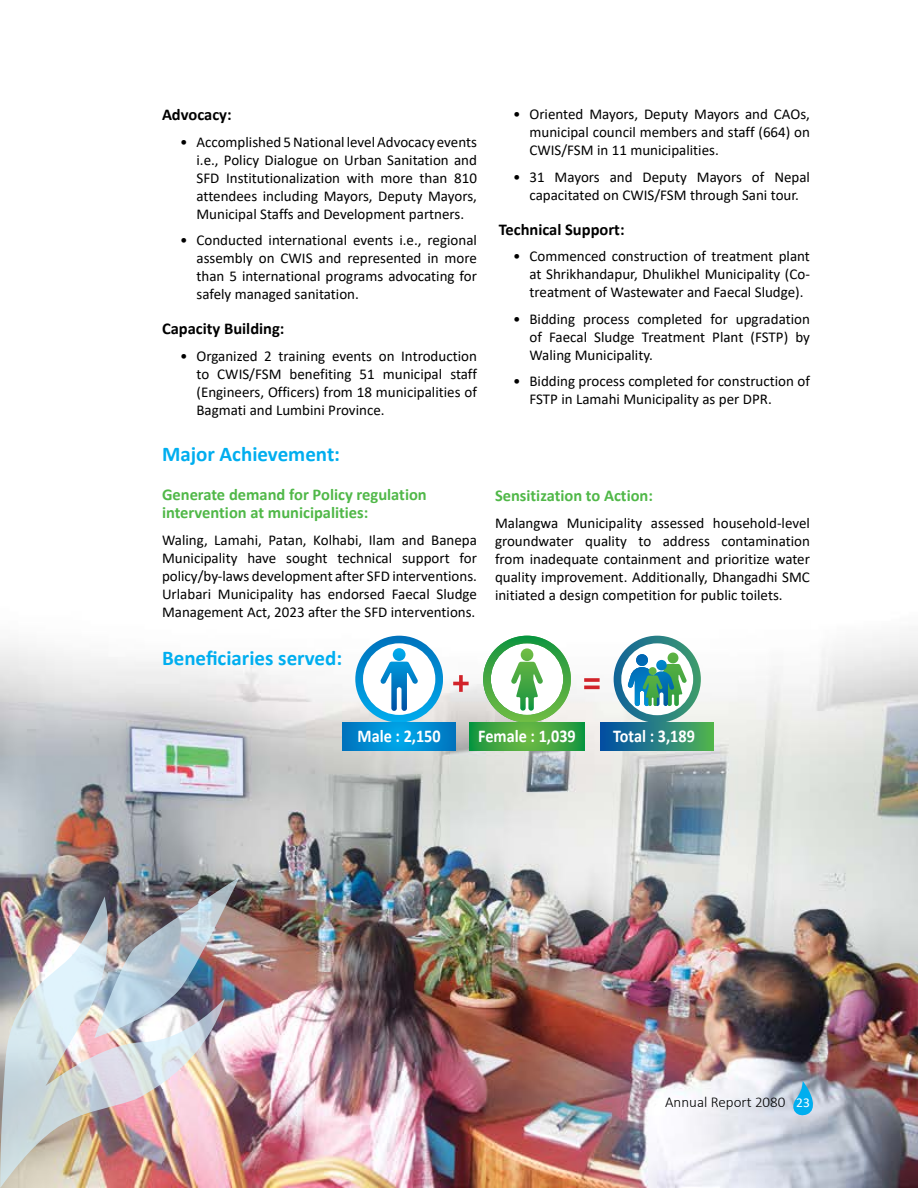
<style>
.page{position:relative;width:918px;height:1188px;background:#fff}
.page>*{position:absolute;margin:0;border:0;box-sizing:border-box;transform-origin:0 0}
.t1{font:700 21px "Calibri";color:#00aeef}
.t2{font:700 18px "Calibri";color:#fff;scale:.9 1}
.t3{font:700 16.5px/18px "Calibri";color:#50b848}
.t4{font:700 16.5px "Calibri";color:#000}
.t5{font:15px/18px "Calibri";color:#000;text-align:justify}
.t6{font:300 15px "Calibri";color:#000}
.s1{font-weight:400;font-size:13.5px;color:#fff}
</style>
<div class="page">
<img style="left:0;top:635px;width:918px;height:553px">
<svg style="left:355px;top:636px;width:88px;height:87px"></svg>
<svg style="left:483px;top:636px;width:88px;height:87px"></svg>
<svg style="left:453px;top:675px;width:16px;height:17px"></svg>
<svg style="left:584px;top:678px;width:16px;height:4px"></svg>
<hr style="left:584px;top:686px;width:16px;height:3px;background:#d2232a">
<svg style="left:343px;top:723px;width:112px;height:27px"></svg>
<svg style="left:470px;top:723px;width:114px;height:27px"></svg>
<svg style="left:614px;top:636px;width:87px;height:87px"></svg>
<div style="left:601px;top:723px;width:112px;height:27px;background:linear-gradient(to right,#004daa,#50b256)"></div>
<img style="left:94px;top:877px;width:145px;height:161px">
<img style="left:0;top:897px;width:225px;height:291px">
<svg style="left:788px;top:1081px;width:29px;height:38px"></svg>
<p class="t4" style="left:162px;top:103px;width:71px">Advocacy:</p>
<p class="t5" style="left:196px;top:133px;width:282px;text-indent:-16px">• Accomplished 5 National level Advocacy events i.e., Policy Dialogue on Urban Sanitation and SFD Institutionalization with more than 810 attendees including Mayors, Deputy Mayors, Municipal Staffs and Development partners.</p>
<p class="t5" style="left:196px;top:231px;width:282px;text-indent:-16px">• Conducted international events i.e., regional assembly on CWIS and represented in more than 5 international programs advocating for safely managed sanitation.</p>
<p class="t4" style="left:162px;top:317px;width:124px">Capacity Building:</p>
<p class="t5" style="left:196px;top:347px;width:282px;text-indent:-16px">• Organized 2 training events on Introduction to CWIS/FSM benefiting 51 municipal staff (Engineers, Officers) from 18 municipalities of Bagmati and Lumbini Province.</p>
<h1 class="t1" style="left:162px;top:439px;width:180px">Major Achievement:</h1>
<p class="t3" style="left:162px;top:485px;width:266px">Generate demand for Policy regulation intervention at municipalities:</p>
<p class="t5" style="left:162px;top:530px;width:316px">Waling, Lamahi, Patan, Kolhabi, Ilam and Banepa Municipality have sought technical support for policy/by-laws development after SFD interventions.<br>Urlabari Municipality has endorsed Faecal Sludge Management Act, 2023 after the SFD interventions.</p>
<h1 class="t1" style="left:162px;top:643px;width:182px">Beneficiaries served:</h1>
<p class="t5" style="left:530px;top:105px;width:282px;text-indent:-16px">• Oriented Mayors, Deputy Mayors and CAOs, municipal council members and staff (664) on CWIS/FSM in 11 municipalities.</p>
<p class="t5" style="left:513px;top:167px;width:298px;text-align:center">• 31 Mayors and Deputy Mayors of Nepal capacitated on CWIS/FSM through Sani tour.</p>
<p class="t4" style="left:499px;top:218px;width:127px">Technical Support:</p>
<p class="t5" style="left:530px;top:247px;width:282px;text-indent:-16px">• Commenced construction of treatment plant at Shrikhandapur, Dhulikhel Municipality (Co&shy;treatment of Wastewater and Faecal Sludge).</p>
<p class="t5" style="left:530px;top:309px;width:282px;text-indent:-16px">• Bidding process completed for upgradation of Faecal Sludge Treatment Plant (FSTP) by Waling Municipality.</p>
<p class="t5" style="left:530px;top:372px;width:282px;text-indent:-16px">• Bidding process completed for construction of<br>FSTP in Lamahi Municipality as per DPR.</p>
<p class="t3" style="left:495px;top:487px;width:160px">Sensitization to Action:</p>
<p class="t5" style="left:495px;top:514px;width:316px">Malangwa Municipality assessed household-level groundwater quality to address contamination from inadequate containment and prioritize water quality improvement. Additionally, Dhangadhi SMC initiated a design competition for public toilets.</p>
<p class="t2" style="left:358px;top:723px;width:94px">Male : 2,150</p>
<p class="t2" style="left:478px;top:723px;width:110px">Female : 1,039</p>
<p class="t2" style="left:613px;top:723px;width:92px">Total : 3,189</p>
<p class="t6" style="left:665px;top:1093px;width:146px">Annual Report 2080 <span class="s1">23</span></p>
</div>
